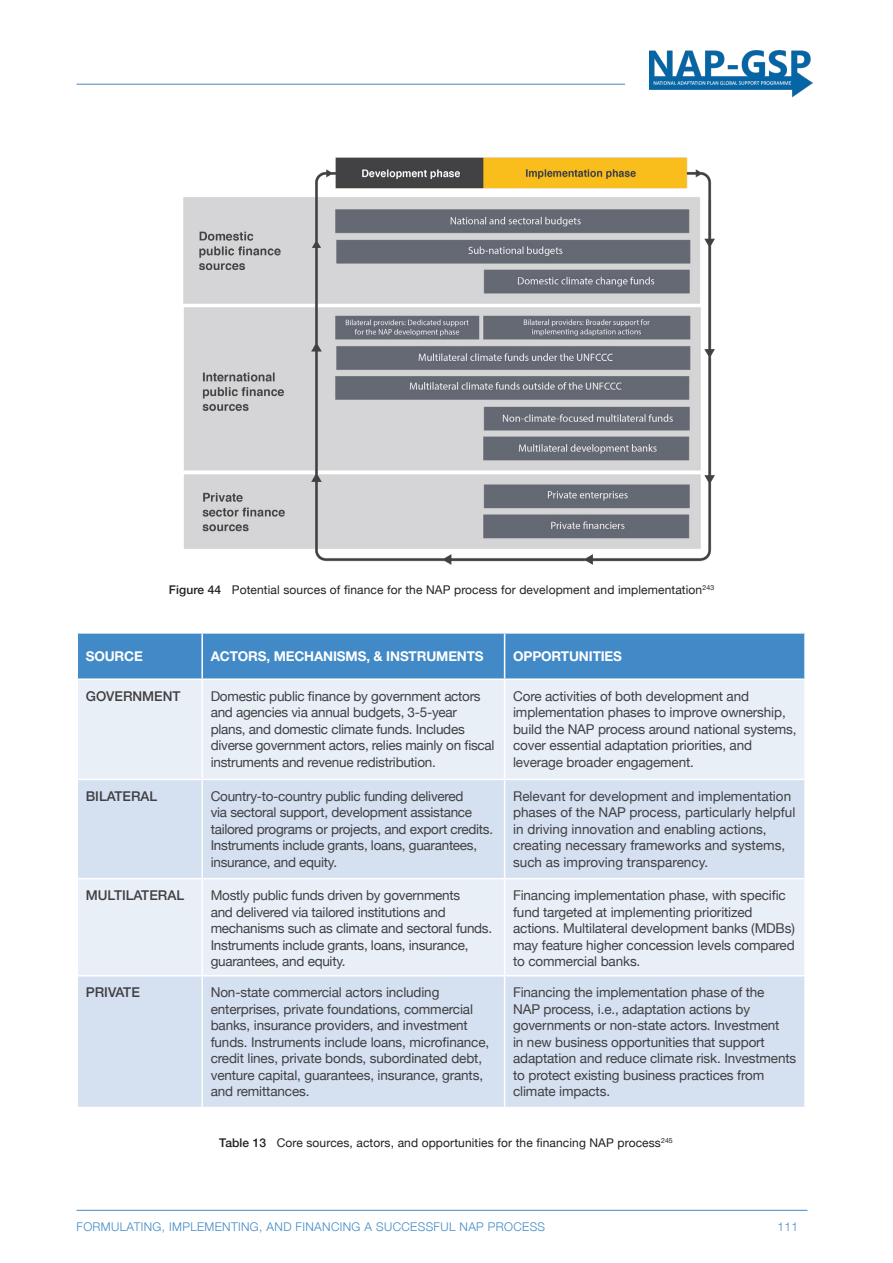
<style>
.page{position:relative;width:893px;height:1263px;background:#fff}
.page>*{position:absolute;margin:0;border:0;box-sizing:border-box;transform-origin:0 0}
.t1{font:13.5px/16.5px "Helvetica Neue";letter-spacing:-.01em;color:#404041}
.t2{font:700 13.5px "Helvetica Neue LT Std";letter-spacing:-.01em;color:#fff}
.t3{font:500 13.5px "Helvetica Neue";color:#404041}
.t4{font:12px "Helvetica Neue";letter-spacing:.01em;color:#231f20}
.t5{font:300 12px "Helvetica Neue";letter-spacing:.03em;color:#418ac7}
.s1{font-weight:500}
</style>
<div class="page">
<hr style="left:77px;top:84px;width:548px;height:1px;background:#418ac7">
<hr style="left:77px;top:1210px;width:730px;height:1px;background:#418ac7">
<img style="left:649px;top:50px;width:163px;height:47px">
<img style="left:183px;top:157px;width:532px;height:408px">
<div style="left:78px;top:634px;width:726px;height:44px;background:#418ac7"></div>
<div style="left:78px;top:680px;width:726px;height:99px;background:#e9eff7"></div>
<svg style="left:78px;top:780px;width:726px;height:327px;background:#dbe4f2"></svg>
<hr style="left:201px;top:634px;width:2px;height:44px;background:#fff">
<hr style="left:504px;top:634px;width:1px;height:44px;background:#fff">
<hr style="left:201px;top:680px;width:2px;height:99px;background:#fff">
<hr style="left:504px;top:680px;width:1px;height:99px;background:#fff">
<hr style="left:201px;top:879px;width:2px;height:96px;background:#fff">
<hr style="left:504px;top:879px;width:1px;height:96px;background:#fff">
<hr style="left:201px;top:780px;width:2px;height:98px;background:#fff">
<hr style="left:504px;top:780px;width:1px;height:98px;background:#fff">
<hr style="left:77px;top:878px;width:125px;height:1px;background:#fff">
<hr style="left:202px;top:878px;width:303px;height:1px;background:#fff">
<hr style="left:505px;top:878px;width:301px;height:1px;background:#fff">
<hr style="left:77px;top:975px;width:125px;height:1px;background:#fff">
<hr style="left:202px;top:975px;width:303px;height:1px;background:#fff">
<hr style="left:505px;top:975px;width:301px;height:1px;background:#fff">
<hr style="left:201px;top:976px;width:2px;height:131px;background:#fff">
<hr style="left:504px;top:976px;width:1px;height:131px;background:#fff">
<p class="t4" style="left:169px;top:583px;width:547px"><span class="s1">Figure 44</span> Potential sources of finance for the NAP process for development and implementation<sup>243</sup></p>
<p class="t2" style="left:86px;top:648px;width:59px">SOURCE</p>
<p class="t2" style="left:211px;top:648px;width:274px">ACTORS, MECHANISMS, &amp; INSTRUMENTS</p>
<p class="t2" style="left:513px;top:648px;width:110px">OPPORTUNITIES</p>
<p class="t3" style="left:86px;top:685px;width:96px">GOVERNMENT</p>
<p class="t1" style="left:211px;top:687px;width:285px">Domestic public finance by government actors and agencies via annual budgets, 3-5-year plans, and domestic climate funds. Includes diverse government actors, relies mainly on fiscal instruments and revenue redistribution.</p>
<p class="t1" style="left:513px;top:687px;width:285px">Core activities of both development and implementation phases to improve ownership, build the NAP process around national systems, cover essential adaptation priorities, and leverage broader engagement.</p>
<p class="t3" style="left:86px;top:785px;width:73px">BILATERAL</p>
<p class="t1" style="left:211px;top:787px;width:284px">Country-to-country public funding delivered<br>via sectoral support, development assistance tailored programs or projects, and export credits.<br>Instruments include grants, loans, guarantees, insurance, and equity.</p>
<p class="t1" style="left:513px;top:787px;width:284px">Relevant for development and implementation phases of the NAP process, particularly helpful in driving innovation and enabling actions, creating necessary frameworks and systems, such as improving transparency.</p>
<p class="t3" style="left:86px;top:885px;width:100px">MULTILATERAL</p>
<p class="t1" style="left:211px;top:887px;width:283px">Mostly public funds driven by governments<br>and delivered via tailored institutions and mechanisms such as climate and sectoral funds.<br>Instruments include grants, loans, insurance, guarantees, and equity.</p>
<p class="t1" style="left:513px;top:887px;width:283px">Financing implementation phase, with specific fund targeted at implementing prioritized actions. Multilateral development banks (MDBs) may feature higher concession levels compared to commercial banks.</p>
<p class="t3" style="left:86px;top:982px;width:56px">PRIVATE</p>
<p class="t1" style="left:211px;top:984px;width:280px">Non-state commercial actors including enterprises, private foundations, commercial banks, insurance providers, and investment funds. Instruments include loans, microfinance, credit lines, private bonds, subordinated debt, venture capital, guarantees, insurance, grants, and remittances.</p>
<p class="t1" style="left:513px;top:984px;width:285px">Financing the implementation phase of the<br>NAP process, i.e., adaptation actions by governments or non-state actors. Investment<br>in new business opportunities that support adaptation and reduce climate risk. Investments to protect existing business practices from climate impacts.</p>
<p class="t4" style="left:219px;top:1136px;width:455px"><span class="s1">Table 13</span> Core sources, actors, and opportunities for the financing NAP process<sup>245</sup></p>
<p class="t5" style="left:77px;top:1217px;width:470px">FORMULATING, IMPLEMENTING, AND FINANCING A SUCCESSFUL NAP PROCESS</p>
<p class="t5" style="left:777px;top:1217px;width:22px">111</p>
</div>
